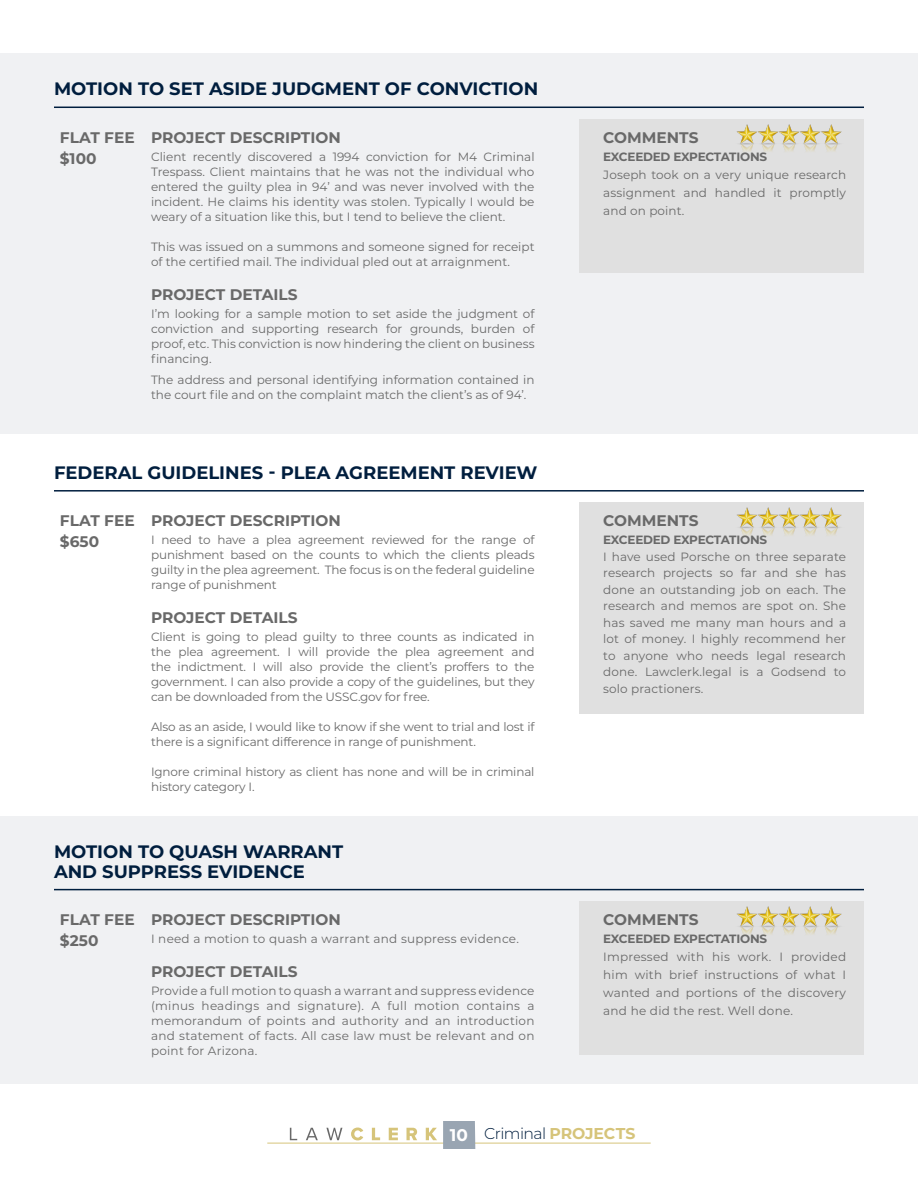
<style>
.page{position:relative;width:918px;height:1188px;background:#fff}
.page>*{position:absolute;margin:0;border:0;box-sizing:border-box;transform-origin:0 0}
.t1{font:700 18px/19.5px "Montserrat";color:#001e3e}
.t2{font:300 15.75px "Montserrat";letter-spacing:-.04em;color:#001e3e}
.t3{font:700 15.3px "Montserrat";color:#696969}
.t4{font:12px/15px "Montserrat";color:#696969;text-align:justify}
.t5{font:700 12px "Montserrat";letter-spacing:-.02em;color:#696969}
.t6{font:12px "Montserrat";letter-spacing:.02em;color:#696969}
.s1{font-weight:700;font-size:16.95px;color:#fff}
.s2{font-weight:700;color:#d6c47a}
</style>
<div class="page">
<svg style="left:290px;top:1128px;width:7px;height:12px"></svg>
<svg style="left:306px;top:1128px;width:12px;height:12px"></svg>
<svg style="left:326px;top:1128px;width:16px;height:12px"></svg>
<svg style="left:351px;top:1128px;width:12px;height:12px"></svg>
<svg style="left:372px;top:1128px;width:8px;height:12px"></svg>
<svg style="left:389px;top:1128px;width:9px;height:12px"></svg>
<svg style="left:407px;top:1128px;width:10px;height:12px"></svg>
<svg style="left:426px;top:1128px;width:11px;height:12px"></svg>
<hr style="left:267px;top:1143px;width:384px;height:1px;background:#d6c47a">
<div style="left:443px;top:1121px;width:32px;height:28px;background:#99a5b2"></div>
<div style="left:580px;top:502px;width:284px;height:212px;background:#e0e0e0"></div>
<hr style="left:54px;top:490px;width:810px;height:2px;background:#001e3e">
<img style="left:737px;top:508px;width:105px;height:28px">
<div style="left:0;top:54px;width:918px;height:380px;background:#f0f1f3"></div>
<div style="left:0;top:816px;width:918px;height:268px;background:#f0f1f3"></div>
<div style="left:580px;top:119px;width:284px;height:153px;background:#e0e0e0"></div>
<hr style="left:54px;top:107px;width:810px;height:1px;background:#001e3e">
<img style="left:736px;top:124px;width:106px;height:28px">
<div style="left:580px;top:901px;width:284px;height:154px;background:#e0e0e0"></div>
<hr style="left:54px;top:889px;width:810px;height:1px;background:#001e3e">
<img style="left:737px;top:907px;width:105px;height:28px">
<p class="t1" style="left:54px;top:78px;width:486px">MOTION TO SET ASIDE JUDGMENT OF CONVICTION</p>
<p class="t3" style="left:60px;top:126px;width:76px">FLAT FEE</p>
<p class="t3" style="left:151px;top:126px;width:191px">PROJECT DESCRIPTION</p>
<p class="t3" style="left:603px;top:126px;width:97px">COMMENTS</p>
<p class="t3" style="left:60px;top:147px;width:38px">$100</p>
<p class="t4" style="left:151px;top:148px;width:385px">Client recently discovered a 1994 conviction for M4 Criminal Trespass. Client maintains that he was not the individual who entered the guilty plea in 94’ and was never involved with the incident. He claims his identity was stolen. Typically I would be weary of a situation like this, but I tend to believe the client.</p>
<p class="t4" style="left:151px;top:238px;width:385px">This was issued on a summons and someone signed for receipt of the certified mail. The individual pled out at arraignment.</p>
<p class="t5" style="left:603px;top:148px;width:165px">EXCEEDED EXPECTATIONS</p>
<p class="t4" style="left:603px;top:165px;width:244px;line-height:18px">Joseph took on a very unique research assignment and handled it promptly and on point.</p>
<p class="t3" style="left:151px;top:283px;width:148px">PROJECT DETAILS</p>
<p class="t4" style="left:151px;top:305px;width:385px">I’m looking for a sample motion to set aside the judgment of conviction and supporting research for grounds, burden of proof, etc. This conviction is now hindering the client on business financing.</p>
<p class="t4" style="left:151px;top:372px;width:385px">The address and personal identifying information contained in the court file and on the complaint match the client’s as of 94’.</p>
<p class="t1" style="left:54px;top:462px;width:485px">FEDERAL GUIDELINES - PLEA AGREEMENT REVIEW</p>
<p class="t3" style="left:60px;top:510px;width:76px">FLAT FEE</p>
<p class="t3" style="left:151px;top:510px;width:191px">PROJECT DESCRIPTION</p>
<p class="t3" style="left:603px;top:510px;width:97px">COMMENTS</p>
<p class="t3" style="left:60px;top:531px;width:41px">$650</p>
<p class="t4" style="left:151px;top:532px;width:385px">I need to have a plea agreement reviewed for the range of punishment based on the counts to which the clients pleads guilty in the plea agreement. The focus is on the federal guideline range of punishment</p>
<p class="t5" style="left:603px;top:531px;width:165px">EXCEEDED EXPECTATIONS</p>
<p class="t4" style="left:603px;top:548px;width:244px;line-height:16.5px">I have used Porsche on three separate research projects so far and she has done an outstanding job on each. The research and memos are spot on. She has saved me many man hours and a lot of money. I highly recommend her to anyone who needs legal research done. Lawclerk.legal is a Godsend to solo practioners.</p>
<p class="t3" style="left:151px;top:607px;width:148px">PROJECT DETAILS</p>
<p class="t4" style="left:151px;top:629px;width:385px">Client is going to plead guilty to three counts as indicated in the plea agreement. I will provide the plea agreement and the indictment. I will also provide the client’s proffers to the government. I can also provide a copy of the guidelines, but they can be downloaded from the USSC.gov for free.</p>
<p class="t4" style="left:151px;top:719px;width:385px">Also as an aside, I would like to know if she went to trial and lost if there is a significant difference in range of punishment.</p>
<p class="t4" style="left:151px;top:764px;width:385px">Ignore criminal history as client has none and will be in criminal history category I.</p>
<p class="t1" style="left:54px;top:841px;width:291px">MOTION TO QUASH WARRANT<br>AND SUPPRESS EVIDENCE</p>
<p class="t3" style="left:60px;top:909px;width:76px">FLAT FEE</p>
<p class="t3" style="left:151px;top:909px;width:191px">PROJECT DESCRIPTION</p>
<p class="t3" style="left:603px;top:909px;width:97px">COMMENTS</p>
<p class="t3" style="left:60px;top:930px;width:40px">$250</p>
<p class="t6" style="left:151px;top:930px;width:369px">I need a motion to quash a warrant and suppress evidence.</p>
<p class="t5" style="left:603px;top:930px;width:165px">EXCEEDED EXPECTATIONS</p>
<p class="t4" style="left:603px;top:947px;width:244px;line-height:18px">Impressed with his work. I provided him with brief instructions of what I wanted and portions of the discovery and he did the rest. Well done.</p>
<p class="t3" style="left:151px;top:961px;width:148px">PROJECT DETAILS</p>
<p class="t4" style="left:151px;top:983px;width:385px">Provide a full motion to quash a warrant and suppress evidence (minus headings and signature). A full motion contains a memorandum of points and authority and an introduction and statement of facts. All case law must be relevant and on point for Arizona.</p>
<h2 class="t2" style="left:450px;top:1122px;width:187px"><span class="s1">10</span> Criminal <span class="s2">PROJECTS</span></h2>
</div>
